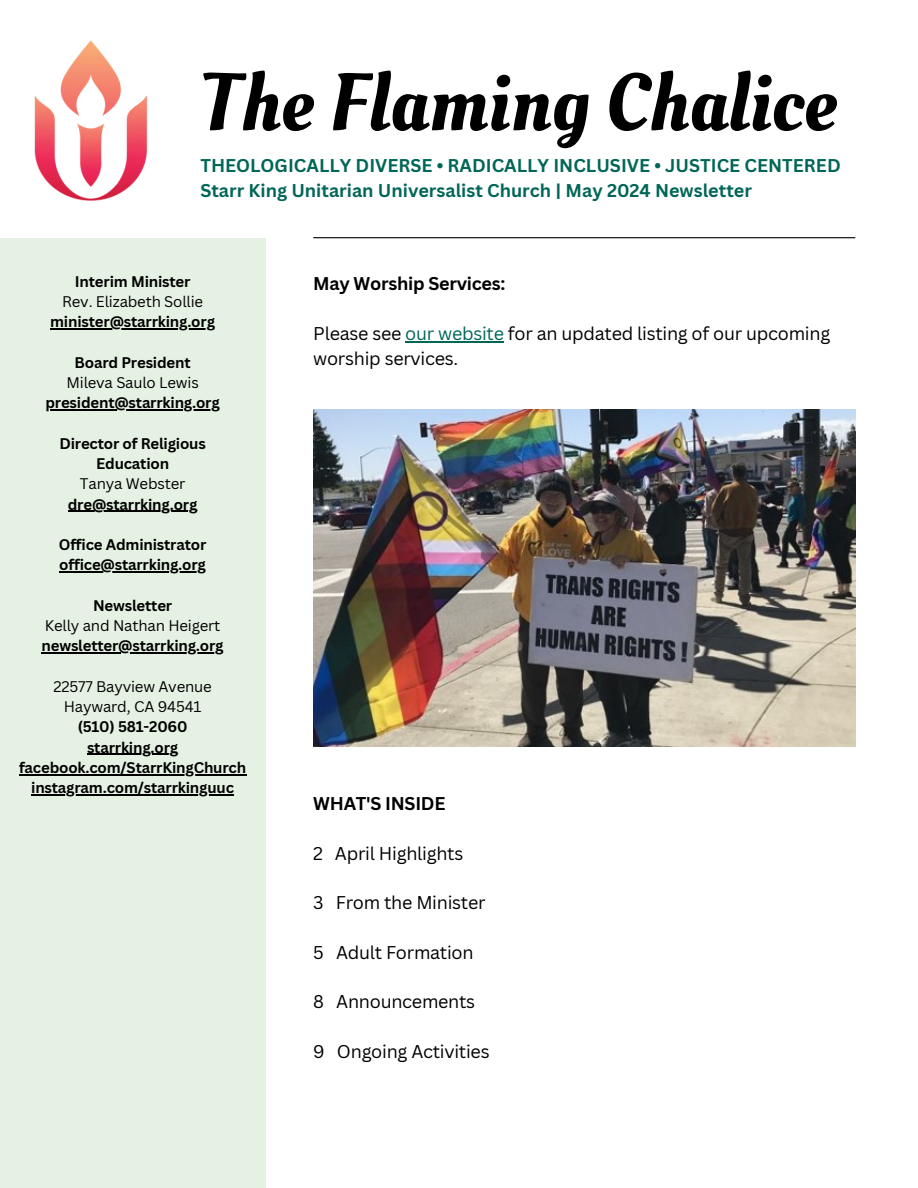
<style>
.page{position:relative;width:918px;height:1188px;background:#fff}
.page>*{position:absolute;margin:0;border:0;box-sizing:border-box;transform-origin:0 0}
.t1{font:81px "Oleo Script";color:#000}
.t2{font:18px/24.8px "Canva Sans";letter-spacing:-.015em;color:#000}
.t3{font:700 18px/24.8px "Canva Sans";color:#006657}
.t4{font:700 18px "Canva Sans";letter-spacing:-.015em;color:#000}
.t5{font:700 15px "Canva Sans";letter-spacing:-.01em;color:#000}
.t6{font:15px "Canva Sans";letter-spacing:-.01em;color:#000}
.s1{color:#006657}
</style>
<div class="page">
<img style="left:34px;top:40px;width:114px;height:161px">
<hr style="left:313px;top:237px;width:542px;height:1px;background:#000">
<div style="left:0;top:238px;width:266px;height:950px;background:#e5f1e2"></div>
<hr style="left:405px;top:341px;width:99px;height:1px;background:#006657">
<hr style="left:50px;top:329px;width:165px;height:1px;background:#000">
<hr style="left:45px;top:410px;width:175px;height:1px;background:#000">
<hr style="left:68px;top:511px;width:129px;height:1px;background:#000">
<hr style="left:59px;top:572px;width:147px;height:1px;background:#000">
<hr style="left:42px;top:653px;width:182px;height:1px;background:#000">
<hr style="left:87px;top:754px;width:91px;height:1px;background:#000">
<hr style="left:19px;top:774px;width:227px;height:1px;background:#000">
<hr style="left:31px;top:794px;width:203px;height:1px;background:#000">
<img style="left:313px;top:409px;width:543px;height:338px">
<p class="t1" style="left:200px;top:49px;width:637px">The Flaming Chalice</p>
<p class="t3" style="left:200px;top:153px;width:642px">THEOLOGICALLY DIVERSE • RADICALLY INCLUSIVE • JUSTICE CENTERED<br>Starr King Unitarian Universalist Church | May 2024 Newsletter</p>
<p class="t5" style="left:75px;top:271px;width:117px">Interim Minister</p>
<p class="t6" style="left:62px;top:291px;width:143px">Rev. Elizabeth Sollie</p>
<h5 class="t5" style="left:50px;top:311px;width:166px">minister@starrking.org</h5>
<p class="t5" style="left:75px;top:352px;width:118px">Board President</p>
<p class="t6" style="left:66px;top:372px;width:134px">Mileva Saulo Lewis</p>
<p class="t5" style="left:45px;top:392px;width:176px">president@starrking.org</p>
<p class="t5" style="left:59px;top:433px;width:148px">Director of Religious</p>
<p class="t5" style="left:96px;top:453px;width:75px">Education</p>
<p class="t6" style="left:80px;top:473px;width:107px">Tanya Webster</p>
<p class="t5" style="left:68px;top:494px;width:131px">dre@starrking.org</p>
<p class="t5" style="left:59px;top:534px;width:149px">Office Administrator</p>
<p class="t5" style="left:59px;top:554px;width:148px">office@starrking.org</p>
<p class="t5" style="left:93px;top:595px;width:81px">Newsletter</p>
<h3 class="t6" style="left:45px;top:615px;width:177px">Kelly and Nathan Heigert</h3>
<h4 class="t5" style="left:42px;top:635px;width:184px">newsletter@starrking.org</h4>
<h2 class="t6" style="left:53px;top:676px;width:160px">22577 Bayview Avenue</h2>
<h4 class="t6" style="left:64px;top:696px;width:139px">Hayward, CA 94541</h4>
<h4 class="t5" style="left:78px;top:716px;width:111px">(510) 581-2060</h4>
<h4 class="t5" style="left:87px;top:737px;width:93px">starrking.org</h4>
<h4 class="t5" style="left:19px;top:757px;width:229px">facebook.com/StarrKingChurch</h4>
<h4 class="t5" style="left:31px;top:777px;width:204px">instagram.com/starrkinguuc</h4>
<h1 class="t4" style="left:313px;top:271px;width:194px">May Worship Services:</h1>
<h3 class="t2" style="left:313px;top:320px;width:518px">Please see <span class="s1">our website</span> for an updated listing of our upcoming worship services.</h3>
<p class="t4" style="left:313px;top:791px;width:134px">WHAT'S INSIDE</p>
<p class="t2" style="left:313px;top:840px;width:152px">2 April Highlights</p>
<p class="t2" style="left:313px;top:890px;width:174px">3 From the Minister</p>
<p class="t2" style="left:313px;top:939px;width:162px">5 Adult Formation</p>
<p class="t2" style="left:313px;top:989px;width:163px">8 Announcements</p>
<p class="t2" style="left:313px;top:1038px;width:178px">9 Ongoing Activities</p>
</div>
